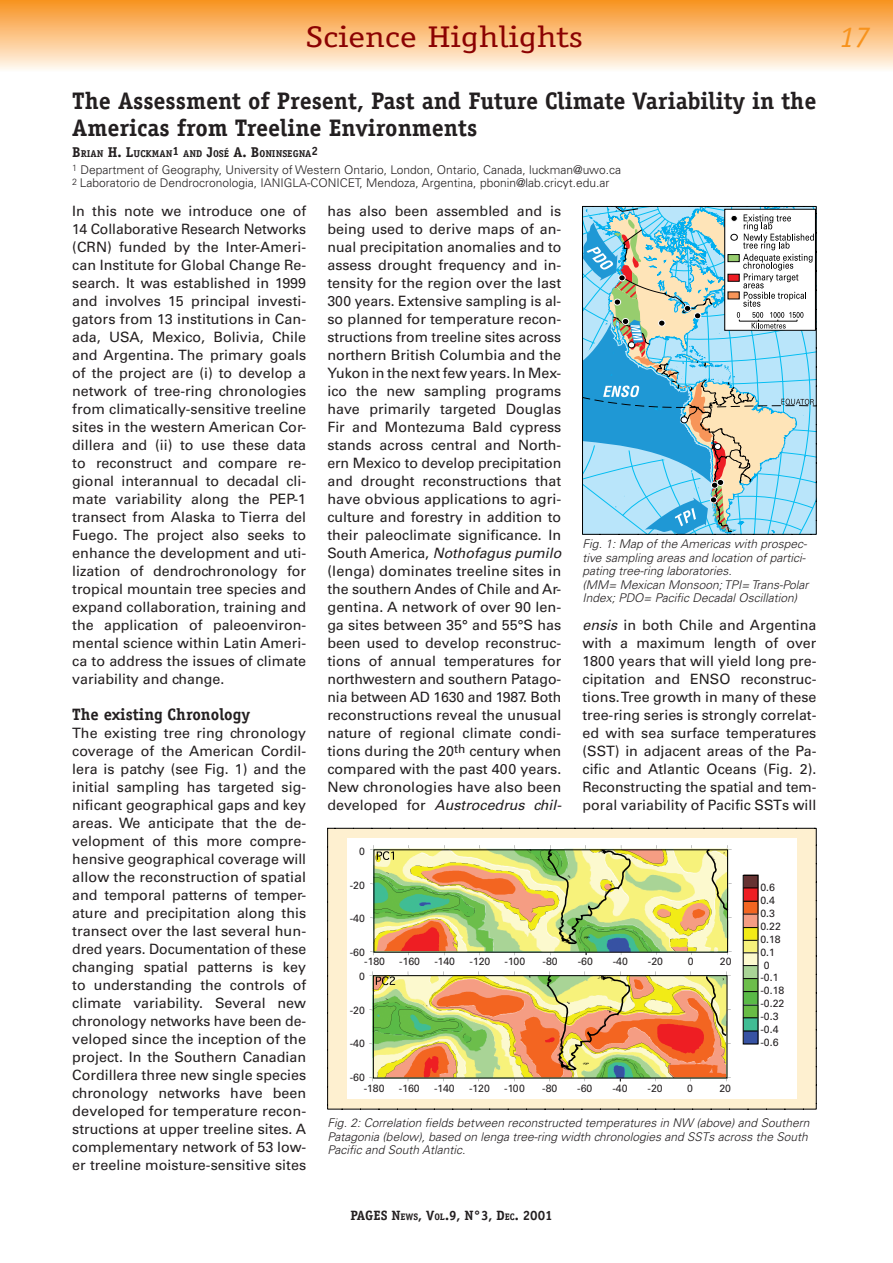
<style>
.page{position:relative;width:893px;height:1263px;background:#fff}
.page>*{position:absolute;margin:0;border:0;box-sizing:border-box;transform-origin:0 0}
.t1{font:30px "Officina Serif";color:#8b0202;scale:1.2 1}
.t2{font:italic 30px "Officina Serif";color:#f7931d}
.t3{font:700 24px/27px "Officina Serif";color:#231f20}
.t4{font:700 16.5px "Officina Serif";color:#231f20}
.t5{font:14.25px/18px "Univers";color:#231f20;text-align:justify}
.t6{font:700 13.5px "Officina Serif";color:#231f20}
.t7{font:italic 300 12px/13.5px "Univers";color:#231f20}
.t8{font:300 12px/13.5px "Univers";color:#231f20}
.t9{font:10.5px "Univers";color:#231f20}
.t10{font:700 10.05px "Officina Serif";color:#231f20}
.s1{font-size:14.25px}
.s2{font-style:italic}
.s3{font-size:9.45px}
</style>
<div class="page">
<div style="left:0;top:0;width:893px;height:72px;background:linear-gradient(to bottom,#f8911e,#fff9f1)"></div>
<svg style="left:584px;top:208px;width:230px;height:324px;background:#a1cbd8"></svg>
<div style="left:582px;top:206px;width:234px;height:328px;border:1px dashed #000"></div>
<div style="left:328px;top:828px;width:488px;height:281px;background:#fef0d0"></div>
<div style="left:348px;top:839px;width:448px;height:259px;background:#fff"></div>
<img style="left:369px;top:845px;width:390px;height:237px">
<svg style="left:545px;top:974px;width:86px;height:97px;background:#d7b66e"></svg>
<svg style="left:545px;top:848px;width:87px;height:97px;background:#bccf7f"></svg>
<svg style="left:706px;top:954px;width:22px;height:83px"></svg>
<svg style="left:706px;top:848px;width:24px;height:64px;background:#d2d39d"></svg>
<div style="left:743px;top:875px;width:15px;height:169px;border:1px solid #000"></div>
<svg style="left:743px;top:887px;width:15px;height:1px"></svg>
<svg style="left:743px;top:901px;width:15px;height:1px"></svg>
<svg style="left:743px;top:914px;width:14px;height:1px"></svg>
<svg style="left:743px;top:927px;width:15px;height:1px"></svg>
<svg style="left:743px;top:940px;width:14px;height:1px"></svg>
<svg style="left:743px;top:952px;width:14px;height:1px"></svg>
<svg style="left:743px;top:965px;width:14px;height:1px"></svg>
<svg style="left:743px;top:978px;width:15px;height:1px"></svg>
<svg style="left:743px;top:991px;width:15px;height:1px"></svg>
<svg style="left:743px;top:1005px;width:15px;height:1px"></svg>
<svg style="left:743px;top:1017px;width:14px;height:1px"></svg>
<svg style="left:743px;top:1031px;width:15px;height:1px"></svg>
<div style="left:373px;top:975px;width:354px;height:103px;border:1px solid #000"></div>
<div style="left:327px;top:828px;width:489px;height:281px;border:1px dashed #000"></div>
<p class="t1" style="left:306px;top:19px;width:232px">Science Highlights</p>
<p class="t2" style="left:840px;top:19px;width:31px">17</p>
<p class="t3" style="left:72px;top:87px;width:746px">The Assessment of Present, Past and Future Climate Variability in the<br>Americas from Treeline Environments</p>
<p class="t10" style="left:72px;top:148px;width:247px"><span class="s1">B</span>RIAN <span class="s1">H. L</span>UCKMAN<sup>1</sup> AND <span class="s1">J</span>OSÉ <span class="s1">A. B</span>ONINSEGNA<sup>2</sup></p>
<p class="t8" style="left:72px;top:163px;width:550px"><sup>1</sup> Department of Geography, University of Western Ontario, London, Ontario, Canada, luckman@uwo.ca<br><sup>2</sup> Laboratorio de Dendrocronologia, IANIGLA-CONICET, Mendoza, Argentina, pbonin@lab.cricyt.edu.ar</p>
<p class="t5" style="left:72px;top:202px;width:235px">In this note we introduce one of 14 Collaborative Research Networks (CRN) funded by the Inter-Ameri&shy;can Institute for Global Change Re&shy;search. It was established in 1999 and involves 15 principal investi&shy;gators from 13 institutions in Can&shy;ada, USA, Mexico, Bolivia, Chile and Argentina. The primary goals of the project are (i) to develop a network of tree-ring chronologies from climatically-sensitive treeline sites in the western American Cor&shy;dillera and (ii) to use these data to reconstruct and compare re&shy;gional interannual to decadal cli&shy;mate variability along the PEP-1 transect from Alaska to Tierra del Fuego. The project also seeks to enhance the development and uti&shy;lization of dendrochronology for tropical mountain tree species and expand collaboration, training and the application of paleoenviron&shy;mental science within Latin Ameri&shy;ca to address the issues of climate variability and change.</p>
<p class="t4" style="left:72px;top:705px;width:179px">The existing Chronology</p>
<p class="t5" style="left:72px;top:724px;width:235px">The existing tree ring chronology coverage of the American Cordil&shy;lera is patchy (see Fig. 1) and the initial sampling has targeted sig&shy;nificant geographical gaps and key areas. We anticipate that the de&shy;velopment of this more compre&shy;hensive geographical coverage will allow the reconstruction of spatial and temporal patterns of temper&shy;ature and precipitation along this transect over the last several hun&shy;dred years. Documentation of these changing spatial patterns is key to understanding the controls of climate variability. Several new chronology networks have been de&shy;veloped since the inception of the project. In the Southern Canadian Cordillera three new single species chronology networks have been developed for temperature recon&shy;structions at upper treeline sites. A complementary network of 53 low&shy;er treeline moisture-sensitive sites</p>
<p class="t5" style="left:327px;top:202px;width:235px">has also been assembled and is being used to derive maps of an&shy;nual precipitation anomalies and to assess drought frequency and in&shy;tensity for the region over the last 300 years. Extensive sampling is al&shy;so planned for temperature recon&shy;structions from treeline sites across northern British Columbia and the Yukon in the next few years. In Mex&shy;ico the new sampling programs have primarily targeted Douglas Fir and Montezuma Bald cypress stands across central and North&shy;ern Mexico to develop precipitation and drought reconstructions that have obvious applications to agri&shy;culture and forestry in addition to their paleoclimate significance. In South America, <span class="s2">Nothofagus pumilo </span>(lenga) dominates treeline sites in the southern Andes of Chile and Ar&shy;gentina. A network of over 90 len&shy;ga sites between 35° and 55°S has been used to develop reconstruc&shy;tions of annual temperatures for northwestern and southern Patago&shy;nia between AD 1630 and 1987. Both reconstructions reveal the unusual nature of regional climate condi&shy;tions during the 20<sup>th</sup> century when compared with the past 400 years.<br>New chronologies have also been developed for <span class="s2">Austrocedrus chil-</span></p>
<p class="t7" style="left:583px;top:537px;width:228px">Fig. 1: Map of the Americas with prospec&shy;tive sampling areas and location of partici&shy;pating tree-ring laboratories.<br>(MM= Mexican Monsoon; TPI= Trans-Polar Index; PDO= Pacific Decadal Oscillation)</p>
<p class="t5" style="left:583px;top:616px;width:235px"><span class="s2">ensis</span> in both Chile and Argentina with a maximum length of over 1800 years that will yield long pre&shy;cipitation and ENSO reconstruc&shy;tions. Tree growth in many of these tree-ring series is strongly correlat&shy;ed with sea surface temperatures (SST) in adjacent areas of the Pa&shy;cific and Atlantic Oceans (Fig. 2).<br>Reconstructing the spatial and tem&shy;poral variability of Pacific SSTs will</p>
<p class="t9" style="left:359px;top:845px;width:7px">0</p>
<p class="t9" style="left:350px;top:879px;width:17px">-20</p>
<p class="t9" style="left:350px;top:912px;width:17px">-40</p>
<p class="t9" style="left:350px;top:946px;width:17px">-60</p>
<p class="t9" style="left:760px;top:881px;width:16px">0.6</p>
<p class="t9" style="left:760px;top:894px;width:16px">0.4</p>
<p class="t9" style="left:760px;top:907px;width:16px">0.3</p>
<p class="t9" style="left:760px;top:920px;width:22px">0.22</p>
<p class="t9" style="left:760px;top:933px;width:22px">0.18</p>
<p class="t9" style="left:760px;top:945px;width:16px">0.1</p>
<p class="t9" style="left:764px;top:958px;width:7px">0</p>
<p class="t9" style="left:760px;top:971px;width:20px">-0.1</p>
<p class="t9" style="left:760px;top:984px;width:25px">-0.18</p>
<p class="t9" style="left:760px;top:997px;width:25px">-0.22</p>
<p class="t9" style="left:760px;top:1010px;width:20px">-0.3</p>
<p class="t9" style="left:760px;top:1023px;width:20px">-0.4</p>
<p class="t9" style="left:760px;top:1036px;width:20px">-0.6</p>
<p class="t9" style="left:364px;top:955px;width:22px">-180</p>
<p class="t9" style="left:399px;top:955px;width:22px">-160</p>
<p class="t9" style="left:434px;top:955px;width:22px">-140</p>
<p class="t9" style="left:469px;top:955px;width:22px">-120</p>
<p class="t9" style="left:505px;top:955px;width:22px">-100</p>
<p class="t9" style="left:543px;top:955px;width:17px">-80</p>
<p class="t9" style="left:578px;top:955px;width:17px">-60</p>
<p class="t9" style="left:613px;top:955px;width:17px">-40</p>
<p class="t9" style="left:648px;top:955px;width:17px">-20</p>
<p class="t9" style="left:688px;top:955px;width:7px">0</p>
<p class="t9" style="left:720px;top:955px;width:13px">20</p>
<p class="t9" style="left:359px;top:970px;width:7px">0</p>
<p class="t9" style="left:350px;top:1004px;width:17px">-20</p>
<p class="t9" style="left:350px;top:1037px;width:17px">-40</p>
<p class="t9" style="left:350px;top:1071px;width:17px">-60</p>
<p class="t7" style="left:327px;top:1116px;width:483px">Fig. 2: Correlation fields between reconstructed temperatures in NW (above) and Southern<br>Patagonia (below), based on lenga tree-ring width chronologies and SSTs across the South<br>Pacific and South Atlantic.</p>
<p class="t9" style="left:364px;top:1082px;width:22px">-180</p>
<p class="t9" style="left:399px;top:1082px;width:22px">-160</p>
<p class="t9" style="left:434px;top:1082px;width:22px">-140</p>
<p class="t9" style="left:469px;top:1082px;width:22px">-120</p>
<p class="t9" style="left:504px;top:1082px;width:22px">-100</p>
<p class="t9" style="left:542px;top:1082px;width:17px">-80</p>
<p class="t9" style="left:577px;top:1082px;width:17px">-60</p>
<p class="t9" style="left:612px;top:1082px;width:17px">-40</p>
<p class="t9" style="left:647px;top:1082px;width:17px">-20</p>
<p class="t9" style="left:687px;top:1082px;width:7px">0</p>
<p class="t9" style="left:719px;top:1082px;width:13px">20</p>
<p class="t6" style="left:350px;top:1207px;width:204px">PAGES N<span class="s3">EWS</span>, V<span class="s3">OL</span>.9, N°3, D<span class="s3">EC</span>. 2001</p>
</div>
